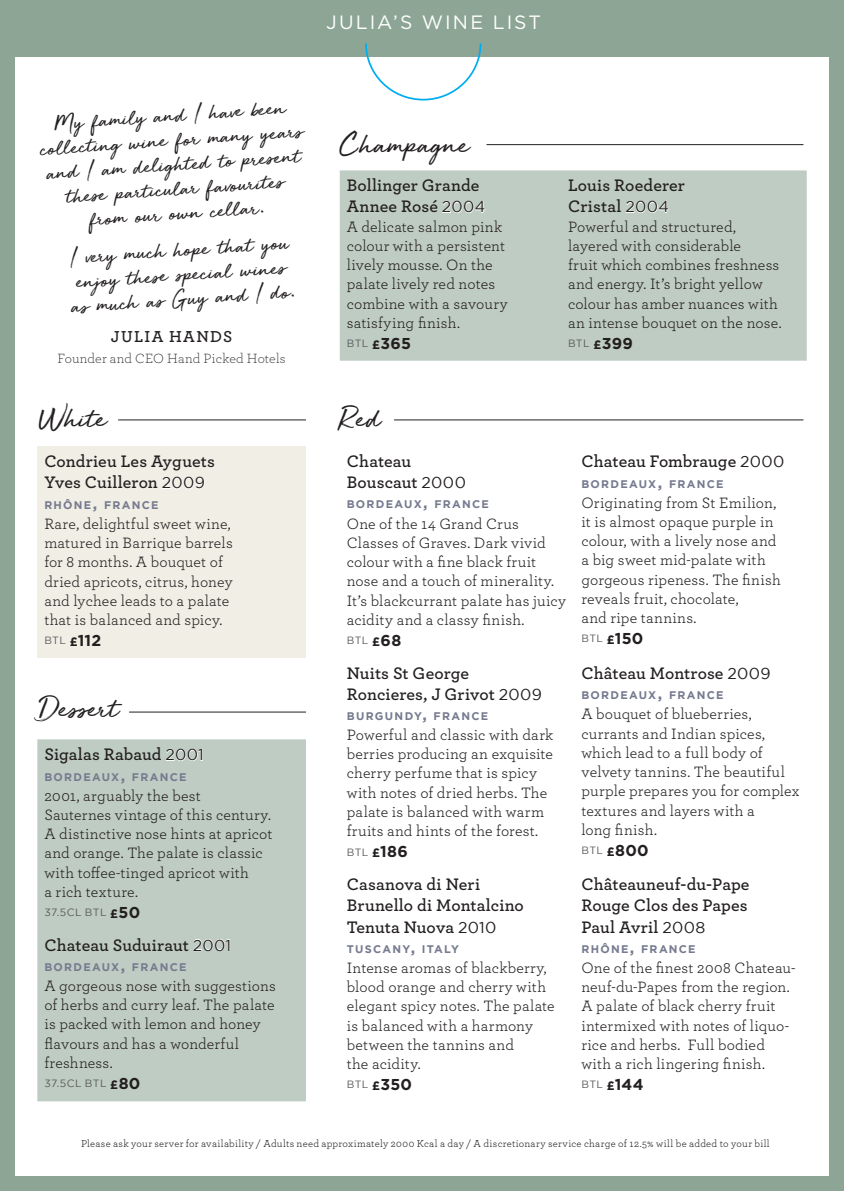
<style>
.page{position:relative;width:844px;height:1191px;background:#fff}
.page>*{position:absolute;margin:0;border:0;box-sizing:border-box;transform-origin:0 0}
.region{font:31.5px "Golden Plains";letter-spacing:-.005em;color:#231f20}
.region-2{font:23.62px/24.5px "Golden Plains";color:#231f20;text-align:center}
.region-3{font:19.25px "Gotham";letter-spacing:.105em;color:#fff}
.region-4{font:600 17.5px/21.2px "Archer";letter-spacing:.005em;color:#231f20}
.region-5{font:600 16.62px "Archer";letter-spacing:.085em;color:#231f20}
.region-6{font:15.75px/19.2px "Archer";letter-spacing:.01em;color:#231f20}
.region-7{font:300 14px "Archer";letter-spacing:.005em;color:#231f20}
.region-8{font:700 11.03px "Gotham";letter-spacing:.115em;color:#767a8f}
.t1{font:10.5px "Archer";letter-spacing:.025em;color:#231f20}
.region-9{font:10.5px "Gotham";letter-spacing:.04em;color:#57585a}
.s1{font-family:"Adobe Handwriting Ernie"}
.s2{font-family:"Gotham";font-weight:400;font-size:15.75px;color:#fff}
.s3{font-weight:700;font-size:12.25px;color:#231f20}
.s4{font-weight:700;font-size:15.75px;color:#231f20}
.s5{font-size:15.75px}
</style>
<div class="page">
<div style="left:0;top:0;width:843px;height:56px;background:#8da595"></div>
<div style="left:0;top:1176px;width:843px;height:15px;background:#8da595"></div>
<div style="left:0;top:18px;width:15px;height:1173px;background:#8da595"></div>
<div style="left:828px;top:27px;width:15px;height:1164px;background:#8da595"></div>
<div style="left:339px;top:170px;width:467px;height:191px;background:#bfccc3"></div>
<div style="left:37px;top:446px;width:269px;height:211px;background:#f1eee5"></div>
<div style="left:37px;top:739px;width:269px;height:362px;background:#bfccc3"></div>
<hr style="left:129px;top:712px;width:177px;height:1px;background:#231f20">
<hr style="left:118px;top:419px;width:188px;height:1px;background:#231f20">
<hr style="left:394px;top:419px;width:409px;height:1px;background:#231f20">
<hr style="left:486px;top:144px;width:317px;height:1px;background:#231f20">
<svg style="left:364px;top:43px;width:118px;height:58px"></svg>
<p class="region-3" style="left:326px;top:11px;width:216px">JULIA’S WINE LIST</p>
<p class="region-2" style="left:38px;top:114px;width:265px;rotate:-4deg">My family and I have been collecting wine for many years and I am delighted to present these particular favourites<br>from our own cellar<span class="s1">.</span></p>
<p class="region-2" style="left:67px;top:247px;width:226px;text-align:left;rotate:-4deg">I very much hope that you enjoy these special wines as much as Guy and I do<span class="s1">.</span></p>
<p class="region-5" style="left:111px;top:324px;width:123px">JULIA HANDS</p>
<p class="region-7" style="left:58px;top:349px;width:229px">Founder and CEO Hand Picked Hotels</p>
<p class="region" style="left:339px;top:129px;width:131px">Champagne</p>
<p class="region-4" style="left:346px;top:174px;width:140px">Bollinger Grande<br>Annee Rosé <span class="s2">2004</span></p>
<p class="region-6" style="left:346px;top:216px;width:162px">A delicate salmon pink colour with a persistent lively mousse. On the palate lively red notes combine with a savoury satisfying finish.</p>
<p class="region-9" style="left:347px;top:338px;width:66px">BTL <span class="s3">£</span><span class="s4">365</span></p>
<p class="region" style="left:37px;top:403px;width:71px">White</p>
<p class="region" style="left:339px;top:403px;width:43px">Red</p>
<p class="region-4" style="left:568px;top:174px;width:118px">Louis Roederer<br>Cristal <span class="s2">2004</span></p>
<p class="region-6" style="left:568px;top:216px;width:215px">Powerful and structured, layered with considerable<br>fruit which combines freshness and energy. It’s bright yellow colour has amber nuances with an intense bouquet on the nose.</p>
<p class="region-9" style="left:568px;top:338px;width:66px">BTL <span class="s3">£</span><span class="s4">399</span></p>
<p class="region-4" style="left:44px;top:450px;width:172px">Condrieu Les Ayguets<br>Yves Cuilleron <span class="s2">2009</span></p>
<p class="region-8" style="left:44px;top:498px;width:116px">RHÔNE<span class="s5">,</span> FRANCE</p>
<p class="region-6" style="left:44px;top:513px;width:190px">Rare, delightful sweet wine, matured in Barrique barrels for 8 months. A bouquet of dried apricots, citrus, honey and lychee leads to a palate that is balanced and spicy.</p>
<p class="region-9" style="left:44px;top:635px;width:58px">BTL <span class="s3">£</span><span class="s4">112</span></p>
<p class="region" style="left:37px;top:692px;width:83px">Dessert</p>
<p class="region-4" style="left:44px;top:743px;width:161px">Sigalas Rabaud <span class="s2">2001</span></p>
<p class="region-8" style="left:44px;top:770px;width:144px">BORDEAUX<span class="s5">,</span> FRANCE</p>
<p class="region-6" style="left:44px;top:785px;width:230px">2001, arguably the best<br>Sauternes vintage of this century.<br>A distinctive nose hints at apricot and orange. The palate is classic with toffee-tinged apricot with<br>a rich texture.</p>
<p class="region-9" style="left:44px;top:906px;width:97px">37.5CL BTL <span class="s3">£</span><span class="s4">50</span></p>
<p class="region-4" style="left:44px;top:933px;width:188px">Chateau Suduiraut <span class="s2">2001</span></p>
<p class="region-8" style="left:44px;top:960px;width:144px">BORDEAUX<span class="s5">,</span> FRANCE</p>
<p class="region-6" style="left:44px;top:975px;width:233px">A gorgeous nose with suggestions of herbs and curry leaf. The palate is packed with lemon and honey flavours and has a wonderful freshness.</p>
<p class="region-9" style="left:44px;top:1077px;width:98px">37.5CL BTL <span class="s3">£</span><span class="s4">80</span></p>
<p class="region-4" style="left:346px;top:450px;width:121px">Chateau<br>Bouscaut <span class="s2">2000</span></p>
<p class="region-8" style="left:346px;top:498px;width:144px">BORDEAUX<span class="s5">,</span> FRANCE</p>
<p class="region-6" style="left:346px;top:513px;width:221px">One of the 14 Grand Crus<br>Classes of Graves. Dark vivid colour with a fine black fruit nose and a touch of minerality.<br>It’s blackcurrant palate has juicy acidity and a classy finish.</p>
<p class="region-9" style="left:347px;top:634px;width:56px">BTL <span class="s3">£</span><span class="s4">68</span></p>
<p class="region-4" style="left:346px;top:661px;width:124px">Nuits St George</p>
<p class="region-4" style="left:346px;top:682px;width:197px">Roncieres, J Grivot <span class="s2">2009</span></p>
<p class="region-8" style="left:346px;top:709px;width:143px">BURGUNDY<span class="s5">,</span> FRANCE</p>
<p class="region-6" style="left:346px;top:724px;width:208px">Powerful and classic with dark berries producing an exquisite cherry perfume that is spicy with notes of dried herbs. The palate is balanced with warm fruits and hints of the forest.</p>
<p class="region-9" style="left:347px;top:846px;width:63px">BTL <span class="s3">£</span><span class="s4">186</span></p>
<p class="region-4" style="left:346px;top:873px;width:178px">Casanova di Neri<br>Brunello di Montalcino<br>Tenuta Nuova <span class="s2">2010</span></p>
<p class="region-8" style="left:346px;top:942px;width:114px">TUSCANY<span class="s5">,</span> ITALY</p>
<p class="region-6" style="left:346px;top:957px;width:209px">Intense aromas of blackberry, blood orange and cherry with elegant spicy notes. The palate is balanced with a harmony between the tannins and<br>the acidity.</p>
<p class="region-9" style="left:347px;top:1078px;width:67px">BTL <span class="s3">£</span><span class="s4">350</span></p>
<p class="region-4" style="left:581px;top:450px;width:205px">Chateau Fombrauge <span class="s2">2000</span></p>
<p class="region-8" style="left:581px;top:477px;width:144px">BORDEAUX<span class="s5">,</span> FRANCE</p>
<p class="region-6" style="left:581px;top:492px;width:201px">Originating from St Emilion, it is almost opaque purple in colour, with a lively nose and a big sweet mid-palate with gorgeous ripeness. The finish reveals fruit, chocolate,<br>and ripe tannins.</p>
<p class="region-9" style="left:581px;top:633px;width:63px">BTL <span class="s3">£</span><span class="s4">150</span></p>
<p class="region-4" style="left:581px;top:662px;width:191px">Château Montrose <span class="s2">2009</span></p>
<p class="region-8" style="left:581px;top:689px;width:144px">BORDEAUX<span class="s5">,</span> FRANCE</p>
<p class="region-6" style="left:581px;top:704px;width:220px">A bouquet of blueberries, currants and Indian spices, which lead to a full body of velvety tannins. The beautiful purple prepares you for complex textures and layers with a<br>long finish.</p>
<p class="region-9" style="left:581px;top:844px;width:69px">BTL <span class="s3">£</span><span class="s4">800</span></p>
<p class="region-4" style="left:581px;top:873px;width:170px;text-align:justify">Châteauneuf-du-Pape Rouge Clos des Papes Paul Avril <span class="s2">2008</span></p>
<p class="region-8" style="left:581px;top:942px;width:116px">RHÔNE<span class="s5">,</span> FRANCE</p>
<p class="region-6" style="left:581px;top:957px;width:215px">One of the finest 2008 Chateau&shy;neuf-du-Papes from the region.<br>A palate of black cherry fruit intermixed with notes of liquo&shy;rice and herbs. Full bodied with a rich lingering finish.</p>
<p class="region-9" style="left:581px;top:1078px;width:64px">BTL <span class="s3">£</span><span class="s4">144</span></p>
<p class="t1" style="left:81px;top:1135px;width:690px">Please ask your server for availability / Adults need approximately 2000 Kcal a day / A discretionary service charge of 12.5% will be added to your bill</p>
</div>
